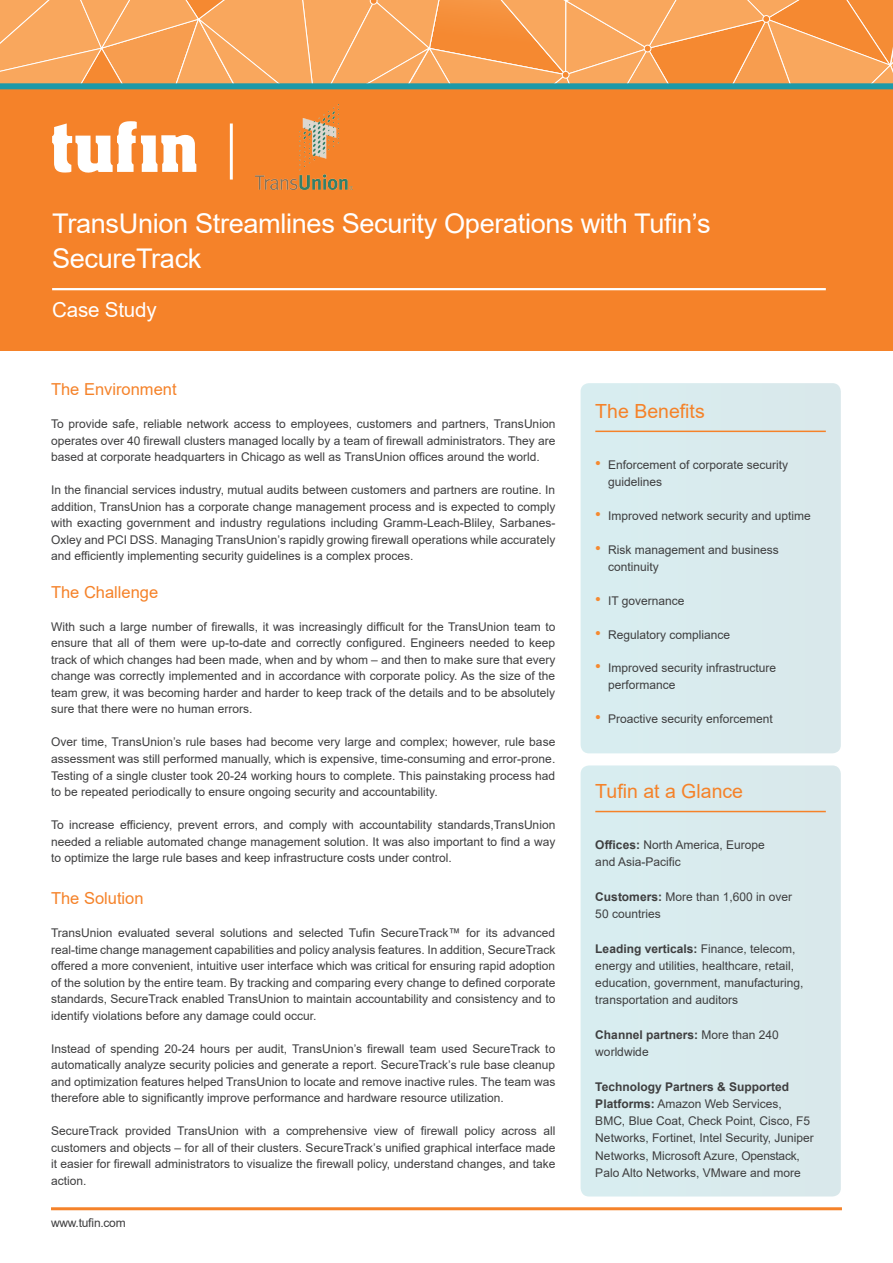
<style>
.page{position:relative;width:893px;height:1263px;background:#fff}
.page>*{position:absolute;margin:0;border:0;box-sizing:border-box;transform-origin:0 0}
.t1{font:27.15px/34.7px "Arial";letter-spacing:-.015em;color:#fff}
.t2{font:20.55px "Arial";letter-spacing:-.01em;color:#fff}
.t3{font:19.5px "Arial";color:#f58229}
.t4{font:16.5px "Arial";color:#f58229}
.t5{font:12px/16.5px "Arial";color:#3e3e3f;text-align:justify}
.t6{font:12px "Arial";letter-spacing:-.02em;color:#3e3e3f}
.s1{font-size:16.5px;color:#f58930}
.s2{font-weight:700}
</style>
<div class="page">
<div style="left:0;top:0;width:893px;height:351px;background:#f58229"></div>
<svg style="left:0;top:0;width:893px;height:83px"></svg>
<div style="left:562px;top:71px;width:7px;height:7px;background:#f58931;border-radius:50%"></div>
<div style="left:562px;top:71px;width:7px;height:7px;border:1px solid #fff;border-radius:50%"></div>
<div style="left:644px;top:45px;width:7px;height:7px;background:#f58931;border-radius:50%"></div>
<div style="left:644px;top:45px;width:7px;height:7px;border:1px solid #fff;border-radius:50%"></div>
<div style="left:763px;top:16px;width:7px;height:6px;background:#f58931;border-radius:50%"></div>
<div style="left:763px;top:15px;width:7px;height:7px;border:1px solid #fff;border-radius:50%"></div>
<hr style="left:52px;top:288px;width:774px;height:2px;background:#fff">
<div style="left:0;top:83px;width:893px;height:6px;background:#1d99a7"></div>
<div style="left:581px;top:383px;width:260px;height:370px;background:#d9ebed;border-radius:9px"></div>
<hr style="left:595px;top:431px;width:231px;height:1px;background:#f58229">
<hr style="left:51px;top:1207px;width:791px;height:3px;background:#f58229">
<svg style="left:52px;top:121px;width:144px;height:52px"></svg>
<hr style="left:230px;top:123px;width:3px;height:57px;background:#fff">
<div style="left:581px;top:765px;width:260px;height:431px;background:#d9ebed;border-radius:9px"></div>
<hr style="left:595px;top:811px;width:231px;height:1px;background:#f58229">
<img style="left:255px;top:104px;width:97px;height:86px">
<h1 class="t1" style="left:52px;top:206px;width:660px">TransUnion Streamlines Security Operations with Tufin’s<br>SecureTrack</h1>
<h2 class="t2" style="left:52px;top:296px;width:106px">Case Study</h2>
<h3 class="t4" style="left:51px;top:378px;width:127px">The Environment</h3>
<p class="t5" style="left:51px;top:416px;width:506px">To provide safe, reliable network access to employees, customers and partners, TransUnion operates over 40 firewall clusters managed locally by a team of firewall administrators. They are based at corporate headquarters in Chicago as well as TransUnion offices around the world.</p>
<p class="t5" style="left:51px;top:482px;width:506px">In the financial services industry, mutual audits between customers and partners are routine. In addition, TransUnion has a corporate change management process and is expected to comply with exacting government and industry regulations including Gramm-Leach-Bliley, Sarbanes-Oxley and PCI DSS. Managing TransUnion’s rapidly growing firewall operations while accurately and efficiently implementing security guidelines is a complex proces.</p>
<h3 class="t4" style="left:51px;top:581px;width:109px">The Challenge</h3>
<p class="t5" style="left:51px;top:618px;width:506px">With such a large number of firewalls, it was increasingly difficult for the TransUnion team to ensure that all of them were up-to-date and correctly configured. Engineers needed to keep track of which changes had been made, when and by whom – and then to make sure that every change was correctly implemented and in accordance with corporate policy. As the size of the team grew, it was becoming harder and harder to keep track of the details and to be absolutely sure that there were no human errors.</p>
<p class="t5" style="left:51px;top:734px;width:506px">Over time, TransUnion’s rule bases had become very large and complex; however, rule base assessment was still performed manually, which is expensive, time-consuming and error-prone.<br>Testing of a single cluster took 20-24 working hours to complete. This painstaking process had to be repeated periodically to ensure ongoing security and accountability.</p>
<p class="t5" style="left:51px;top:816px;width:506px">To increase efficiency, prevent errors, and comply with accountability standards,TransUnion needed a reliable automated change management solution. It was also important to find a way to optimize the large rule bases and keep infrastructure costs under control.</p>
<h3 class="t4" style="left:51px;top:887px;width:94px">The Solution</h3>
<p class="t5" style="left:51px;top:924px;width:506px">TransUnion evaluated several solutions and selected Tufin SecureTrack™ for its advanced real-time change management capabilities and policy analysis features. In addition, SecureTrack offered a more convenient, intuitive user interface which was critical for ensuring rapid adoption of the solution by the entire team. By tracking and comparing every change to defined corporate standards, SecureTrack enabled TransUnion to maintain accountability and consistency and to identify violations before any damage could occur.</p>
<p class="t5" style="left:51px;top:1040px;width:506px">Instead of spending 20-24 hours per audit, TransUnion’s firewall team used SecureTrack to automatically analyze security policies and generate a report. SecureTrack’s rule base cleanup and optimization features helped TransUnion to locate and remove inactive rules. The team was therefore able to significantly improve performance and hardware resource utilization.</p>
<p class="t5" style="left:51px;top:1122px;width:506px">SecureTrack provided TransUnion with a comprehensive view of firewall policy across all customers and objects – for all of their clusters. SecureTrack’s unified graphical interface made it easier for firewall administrators to visualize the firewall policy, understand changes, and take action.</p>
<p class="t6" style="left:51px;top:1215px;width:76px">www.tufin.com</p>
<h3 class="t3" style="left:595px;top:397px;width:111px">The Benefits</h3>
<p class="t5" style="left:608px;top:456px;width:182px;line-height:17px;text-indent:-13px"><span class="s1">•</span> Enforcement of corporate security guidelines</p>
<p class="t5" style="left:595px;top:507px;width:217px"><span class="s1">•</span> Improved network security and uptime</p>
<p class="t5" style="left:608px;top:541px;width:172px;line-height:17px;text-indent:-13px"><span class="s1">•</span> Risk management and business continuity</p>
<p class="t5" style="left:595px;top:592px;width:91px"><span class="s1">•</span> IT governance</p>
<p class="t5" style="left:595px;top:626px;width:136px"><span class="s1">•</span> Regulatory compliance</p>
<p class="t5" style="left:608px;top:660px;width:170px;line-height:17px;text-indent:-13px"><span class="s1">•</span> Improved security infrastructure performance</p>
<p class="t5" style="left:595px;top:711px;width:179px"><span class="s1">•</span> Proactive security enforcement</p>
<h3 class="t3" style="left:595px;top:778px;width:149px">Tufin at a Glance</h3>
<p class="t5" style="left:595px;top:836px;width:171px;line-height:17.2px"><span class="s2">Offices:</span> North America, Europe and Asia-Pacific</p>
<p class="t5" style="left:595px;top:888px;width:198px;line-height:17.2px"><span class="s2">Customers:</span> More than 1,600 in over<br>50 countries</p>
<p class="t5" style="left:595px;top:940px;width:210px;line-height:17.2px;text-align:left"><span class="s2">Leading verticals:</span> Finance, telecom, energy and utilities, healthcare, retail, education, government, manufacturing, transportation and auditors</p>
<p class="t5" style="left:595px;top:1026px;width:185px;line-height:17.2px"><span class="s2">Channel partners:</span> More than 240 worldwide</p>
<p class="t5" style="left:595px;top:1078px;width:220px;line-height:17.2px;text-align:left"><span class="s2">Technology Partners &amp; Supported Platforms:</span> Amazon Web Services, BMC, Blue Coat, Check Point, Cisco, F5<br>Networks, Fortinet, Intel Security, Juniper Networks, Microsoft Azure, Openstack, Palo Alto Networks, VMware and more</p>
</div>
